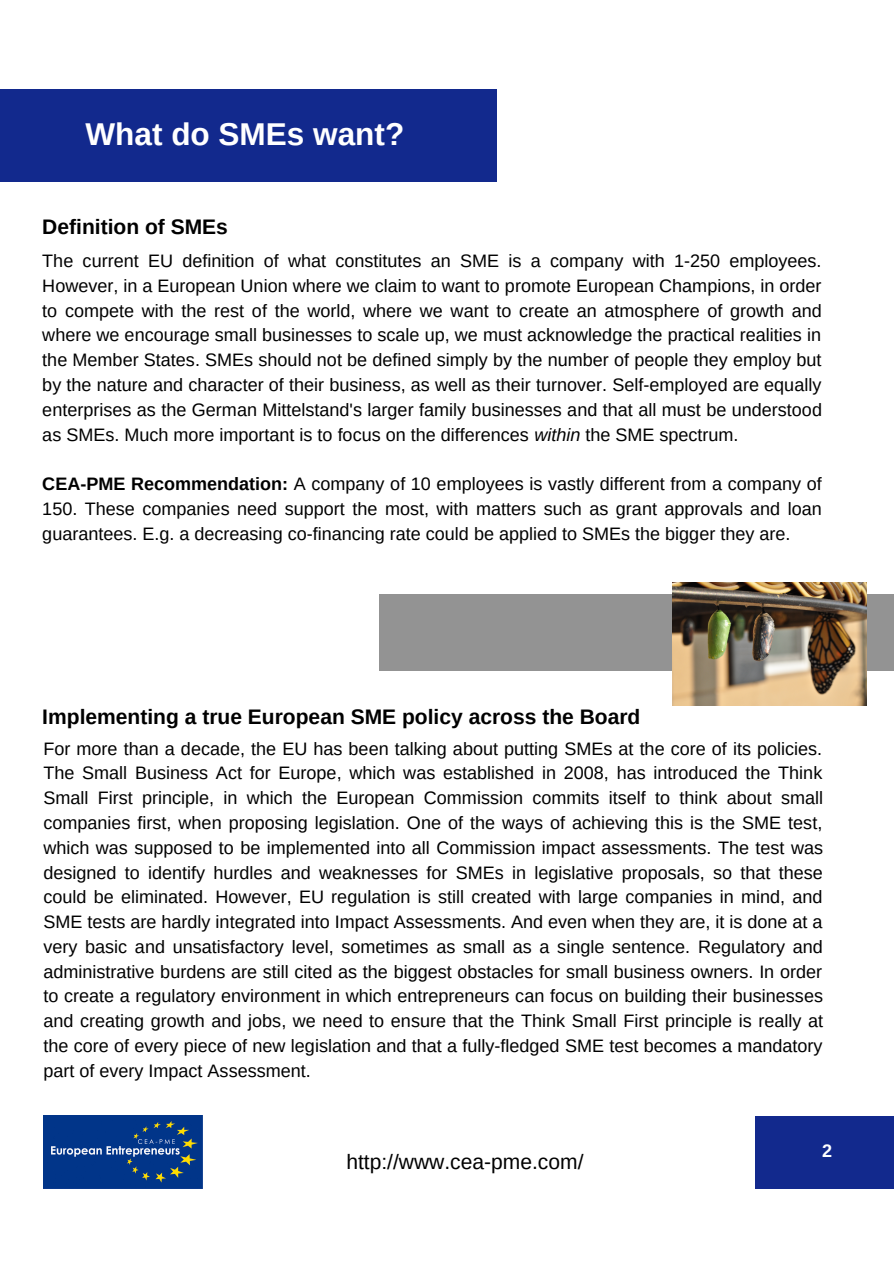
<style>
.page{position:relative;width:894px;height:1264px;background:#fff}
.page>*{position:absolute;margin:0;border:0;box-sizing:border-box;transform-origin:0 0}
.t1{font:700 31.5px "Arimo";color:#fff}
.t2{font:700 21px "Arimo";color:#000}
.t3{font:21px "Arimo";color:#000}
.t4{font:18px/24.8px "Arimo";color:#000;text-align:justify}
.t5{font:700 18px "Arimo";color:#fff}
.s1{font-style:italic}
.s2{font-weight:700}
</style>
<div class="page">
<div style="left:755px;top:1115px;width:138px;height:73px;background:#12298d"></div>
<div style="left:379px;top:594px;width:514px;height:76px;background:#939393"></div>
<img style="left:671px;top:582px;width:195px;height:123px">
<div style="left:0;top:89px;width:496px;height:93px;background:#12298d"></div>
<img style="left:43px;top:1115px;width:159px;height:72px">
<h1 class="t1" style="left:85px;top:116px;width:320px">What do SMEs want?</h1>
<p class="t2" style="left:42px;top:215px;width:187px">Definition of SMEs</p>
<p class="t4" style="left:42px;top:248px;width:781px">The current EU definition of what constitutes an SME is a company with 1-250 employees.<br>However, in a European Union where we claim to want to promote European Champions, in order to compete with the rest of the world, where we want to create an atmosphere of growth and where we encourage small businesses to scale up, we must acknowledge the practical realities in the Member States. SMEs should not be defined simply by the number of people they employ but by the nature and character of their business, as well as their turnover. Self-employed are equally enterprises as the German Mittelstand's larger family businesses and that all must be understood as SMEs. Much more important is to focus on the differences <span class="s1">within</span> the SME spectrum.</p>
<p class="t4" style="left:42px;top:471px;width:780px"><span class="s2">CEA-PME Recommendation:</span> A company of 10 employees is vastly different from a company of 150. These companies need support the most, with matters such as grant approvals and loan guarantees. E.g. a decreasing co-financing rate could be applied to SMEs the bigger they are.</p>
<p class="t2" style="left:42px;top:705px;width:599px">Implementing a true European SME policy across the Board</p>
<p class="t4" style="left:43px;top:736px;width:781px">For more than a decade, the EU has been talking about putting SMEs at the core of its policies.<br>The Small Business Act for Europe, which was established in 2008, has introduced the Think Small First principle, in which the European Commission commits itself to think about small companies first, when proposing legislation. One of the ways of achieving this is the SME test, which was supposed to be implemented into all Commission impact assessments. The test was designed to identify hurdles and weaknesses for SMEs in legislative proposals, so that these could be eliminated. However, EU regulation is still created with large companies in mind, and SME tests are hardly integrated into Impact Assessments. And even when they are, it is done at a very basic and unsatisfactory level, sometimes as small as a single sentence. Regulatory and administrative burdens are still cited as the biggest obstacles for small business owners. In order to create a regulatory environment in which entrepreneurs can focus on building their businesses and creating growth and jobs, we need to ensure that the Think Small First principle is really at the core of every piece of new legislation and that a fully-fledged SME test becomes a mandatory part of every Impact Assessment.</p>
<p class="t3" style="left:346px;top:1149px;width:238px">http://www.cea-pme.com/</p>
<p class="t5" style="left:821px;top:1141px;width:12px">2</p>
</div>
